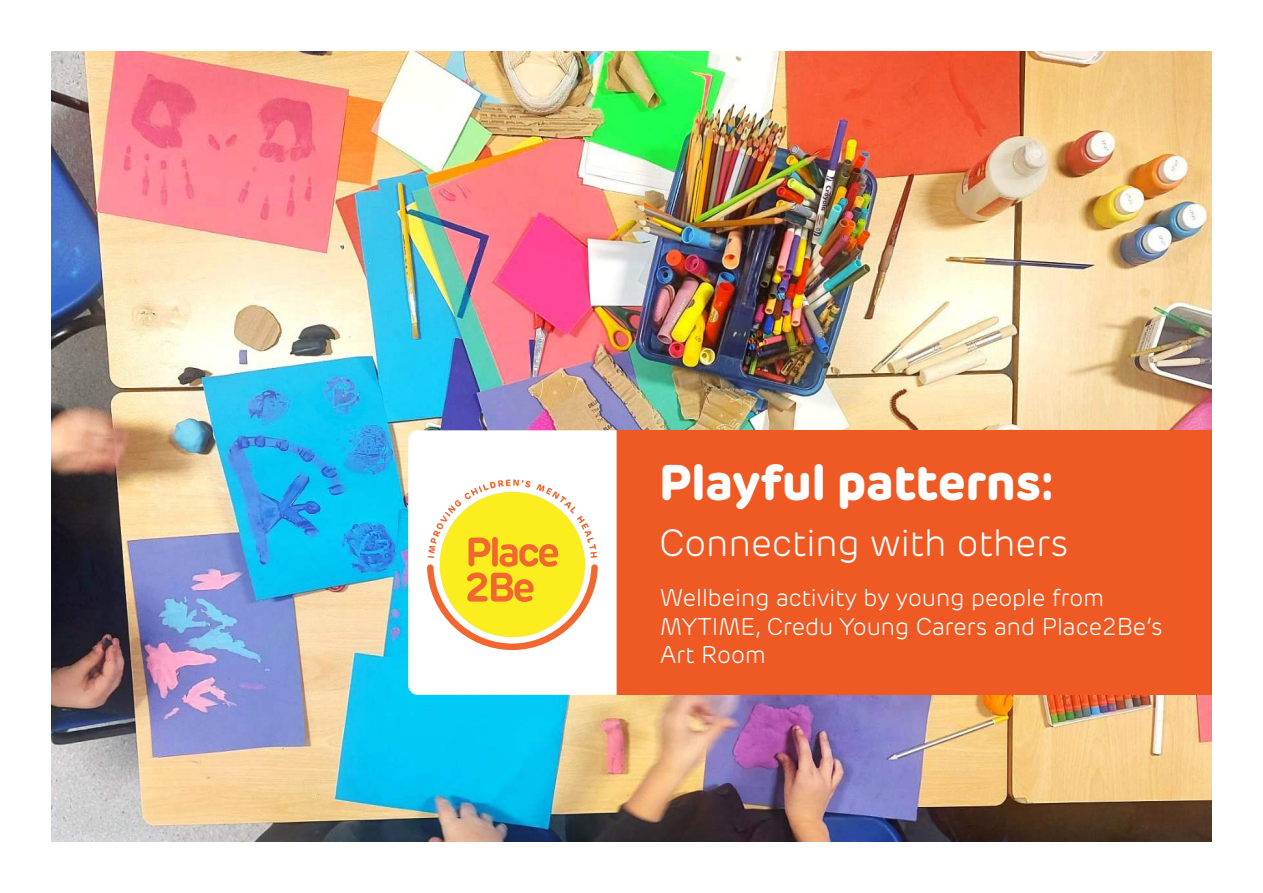
<style>
.page{position:relative;width:1263px;height:893px;background:#fff}
.page>*{position:absolute;margin:0;border:0;box-sizing:border-box;transform-origin:0 0}
.t1{font:800 49.5px "New Rubrik";color:#fff}
.t2{font:300 37.5px "New Rubrik";color:#fff}
.t3{font:300 24px/28.8px "New Rubrik";color:#fff}
</style>
<div class="page">
<img style="left:51px;top:51px;width:1161px;height:791px">
<div style="left:617px;top:430px;width:595px;height:265px;background:#ef5924"></div>
<svg style="left:408px;top:430px;width:209px;height:265px"></svg>
<svg style="left:427px;top:479px;width:171px;height:171px"></svg>
<h1 class="t1" style="left:659px;top:451px;width:396px">Playful patterns:</h1>
<h2 class="t2" style="left:659px;top:520px;width:411px">Connecting with others</h2>
<p class="t3" style="left:660px;top:583px;width:504px">Wellbeing activity by young people from<br>MYTIME, Credu Young Carers and Place2Be’s<br>Art Room</p>
</div>
